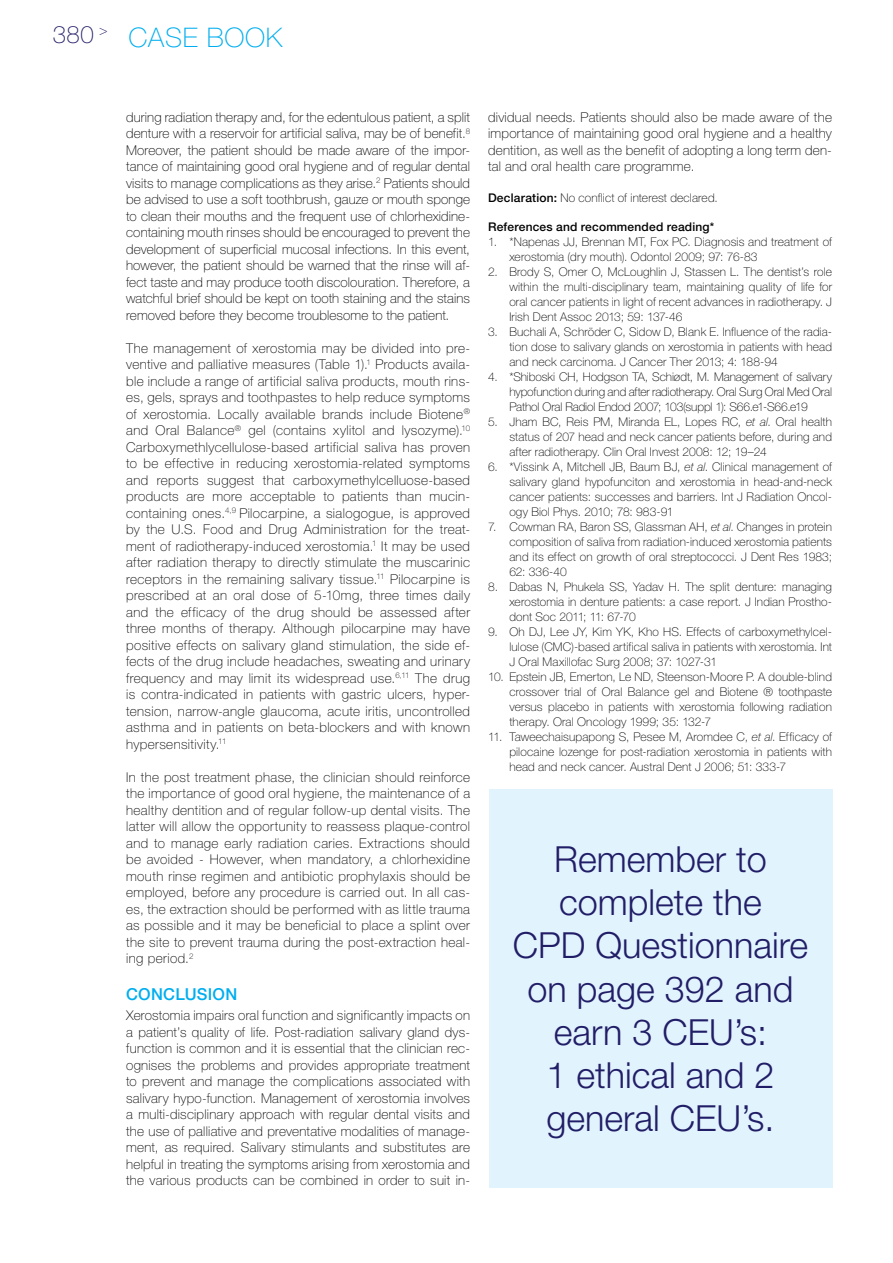
<style>
.page{position:relative;width:893px;height:1263px;background:#fff}
.page>*{position:absolute;margin:0;border:0;box-sizing:border-box;transform-origin:0 0}
.t1{font:300 36px/43.2px "Helvetica Neue LT Std";color:#221d67;text-align:center}
.t2{font:100 27px "Helvetica Neue LT Std";color:#00aeef}
.t3{font:100 24px "Helvetica Neue LT Std";color:#221d67}
.t4{font:500 16.5px "Helvetica Neue LT Std";color:#00aeef}
.t5{font:100 13.5px/16.5px "Helvetica Neue LT Std";letter-spacing:.02em;color:#000;text-align:justify}
.t6{font:100 12px/15px "Helvetica Neue LT Std";letter-spacing:.01em;color:#000;text-align:justify}
.t7{font:500 12px "Helvetica Neue LT Std";letter-spacing:.015em;color:#000}
.s1{font-weight:500}
.s2{font-style:italic}
</style>
<div class="page">
<div style="left:489px;top:789px;width:343px;height:399px;background:#e1f4fd"></div>
<h3 class="t3" style="left:53px;top:21px;width:56px">380 <sup>&gt;</sup></h3>
<h2 class="t2" style="left:129px;top:22px;width:38px">Case</h2>
<h2 class="t2" style="left:207px;top:22px;width:20px">book</h2>
<p class="t5" style="left:126px;top:109px;width:345px">during radiation therapy and, for the edentulous patient, a split denture with a reservoir for artificial saliva, may be of benefit.<sup>8<br></sup>Moreover, the patient should be made aware of the impor&shy;tance of maintaining good oral hygiene and of regular dental visits to manage complications as they arise.<sup>2</sup> Patients should be advised to use a soft toothbrush, gauze or mouth sponge to clean their mouths and the frequent use of chlorhexidine&shy;containing mouth rinses should be encouraged to prevent the development of superficial mucosal infections. In this event, however, the patient should be warned that the rinse will af&shy;fect taste and may produce tooth discolouration. Therefore, a watchful brief should be kept on tooth staining and the stains removed before they become troublesome to the patient.</p>
<p class="t5" style="left:126px;top:340px;width:345px">The management of xerostomia may be divided into pre&shy;ventive and palliative measures (Table 1).<sup>1</sup> Products availa&shy;ble include a range of artificial saliva products, mouth rins&shy;es, gels, sprays and toothpastes to help reduce symptoms of xerostomia. Locally available brands include Biotene<sup>® </sup>and Oral Balance<sup>®</sup> gel (contains xylitol and lysozyme).<sup>10<br></sup>Carboxymethlycellulose-based artificial saliva has proven to be effective in reducing xerostomia-related symptoms and reports suggest that carboxymethylcelluose-based products are more acceptable to patients than mucin&shy;containing ones.<sup>4,9</sup> Pilocarpine, a sialogogue, is approved by the U.S. Food and Drug Administration for the treat&shy;ment of radiotherapy-induced xerostomia.<sup>1</sup> It may be used after radiation therapy to directly stimulate the muscarinic receptors in the remaining salivary tissue.<sup>11</sup> Pilocarpine is prescribed at an oral dose of 5-10mg, three times daily and the efficacy of the drug should be assessed after three months of therapy. Although pilocarpine may have positive effects on salivary gland stimulation, the side ef&shy;fects of the drug include headaches, sweating and urinary frequency and may limit its widespread use.<sup>6,11</sup> The drug is contra-indicated in patients with gastric ulcers, hyper&shy;tension, narrow-angle glaucoma, acute iritis, uncontrolled asthma and in patients on beta-blockers and with known hypersensitivity.<sup>11</sup></p>
<p class="t5" style="left:126px;top:769px;width:345px">In the post treatment phase, the clinician should reinforce the importance of good oral hygiene, the maintenance of a healthy dentition and of regular follow-up dental visits. The latter will allow the opportunity to reassess plaque-control and to manage early radiation caries. Extractions should be avoided - However, when mandatory, a chlorhexidine mouth rinse regimen and antibiotic prophylaxis should be employed, before any procedure is carried out. In all cas&shy;es, the extraction should be performed with as little trauma as possible and it may be beneficial to place a splint over the site to prevent trauma during the post-extraction heal&shy;ing period.<sup>2</sup></p>
<p class="t4" style="left:126px;top:984px;width:25px">Conclu</p>
<p class="t4" style="left:197px;top:984px;width:21px">sion</p>
<p class="t5" style="left:126px;top:1007px;width:345px">Xerostomia impairs oral function and significantly impacts on a patient’s quality of life. Post-radiation salivary gland dys&shy;function is common and it is essential that the clinician rec&shy;ognises the problems and provides appropriate treatment to prevent and manage the complications associated with salivary hypo-function. Management of xerostomia involves a multi-disciplinary approach with regular dental visits and the use of palliative and preventative modalities of manage&shy;ment, as required. Salivary stimulants and substitutes are helpful in treating the symptoms arising from xerostomia and the various products can be combined in order to suit in-</p>
<p class="t5" style="left:488px;top:109px;width:345px">dividual needs. Patients should also be made aware of the importance of maintaining good oral hygiene and a healthy dentition, as well as the benefit of adopting a long term den&shy;tal and oral health care programme.</p>
<p class="t6" style="left:488px;top:190px;width:231px"><span class="s1">Declaration:</span> No conflict of interest declared.</p>
<p class="t7" style="left:488px;top:219px;width:227px">References and recommended reading*</p>
<p class="t6" style="left:509px;top:234px;width:324px;text-indent:-21px">1. *Napenas JJ, Brennan MT, Fox PC. Diagnosis and treatment of xerostomia (dry mouth). Odontol 2009; 97: 76-83</p>
<p class="t6" style="left:509px;top:264px;width:324px;text-indent:-21px">2. Brody S, Omer O, McLoughlin J, Stassen L. The dentist’s role within the multi-disciplinary team, maintaining quality of life for oral cancer patients in light of recent advances in radiotherapy. J Irish Dent Assoc 2013; 59: 137-46</p>
<p class="t6" style="left:509px;top:324px;width:324px;text-indent:-21px">3. Buchali A, Schröder C, Sidow D, Blank E. Influence of the radia&shy;tion dose to salivary glands on xerostomia in patients with head and neck carcinoma. J Cancer Ther 2013; 4: 188-94</p>
<p class="t6" style="left:509px;top:369px;width:324px;text-indent:-21px">4. *Shiboski CH, Hodgson TA, Schiødt, M. Management of salivary hypofunction during and after radiotherapy. Oral Surg Oral Med Oral Pathol Oral Radiol Endod 2007; 103(suppl 1): S66.e1-S66.e19</p>
<p class="t6" style="left:509px;top:414px;width:324px;text-indent:-21px">5. Jham BC, Reis PM, Miranda EL, Lopes RC, <span class="s2">et al</span>. Oral health status of 207 head and neck cancer patients before, during and after radiotherapy. Clin Oral Invest 2008: 12; 19–24</p>
<p class="t6" style="left:509px;top:459px;width:324px;text-indent:-21px">6. *Vissink A, Mitchell JB, Baum BJ, <span class="s2">et al</span>. Clinical management of salivary gland hypofunciton and xerostomia in head-and-neck cancer patients: successes and barriers. Int J Radiation Oncol&shy;ogy Biol Phys. 2010; 78: 983-91</p>
<p class="t6" style="left:509px;top:519px;width:324px;text-indent:-21px">7. Cowman RA, Baron SS, Glassman AH, <span class="s2">et al</span>. Changes in protein composition of saliva from radiation-induced xerostomia patients and its effect on growth of oral streptococci. J Dent Res 1983; 62: 336-40</p>
<p class="t6" style="left:509px;top:579px;width:324px;text-indent:-21px">8. Dabas N, Phukela SS, Yadav H. The split denture: managing xerostomia in denture patients: a case report. J Indian Prostho&shy;dont Soc 2011; 11: 67-70</p>
<p class="t6" style="left:509px;top:624px;width:324px;text-indent:-21px">9. Oh DJ, Lee JY, Kim YK, Kho HS. Effects of carboxymethylcel&shy;lulose (CMC)-based artifical saliva in patients with xerostomia. Int J Oral Maxillofac Surg 2008; 37: 1027-31</p>
<p class="t6" style="left:509px;top:669px;width:324px;text-indent:-21px">10. Epstein JB, Emerton, Le ND, Steenson-Moore P. A double-blind crossover trial of Oral Balance gel and Biotene ® toothpaste versus placebo in patients with xerostomia following radiation therapy. Oral Oncology 1999; 35: 132-7</p>
<p class="t6" style="left:509px;top:729px;width:324px;text-indent:-21px">11. Taweechaisupapong S, Pesee M, Aromdee C, <span class="s2">et al</span>. Efficacy of pilocaine lozenge for post-radiation xerostomia in patients with head and neck cancer. Austral Dent J 2006; 51: 333-7</p>
<h1 class="t1" style="left:513px;top:837px;width:297px">Remember to complete the<br>CPD Questionnaire on page 392 and earn 3 CEU’s:<br>1 ethical and 2 general CEU’s.</h1>
</div>
